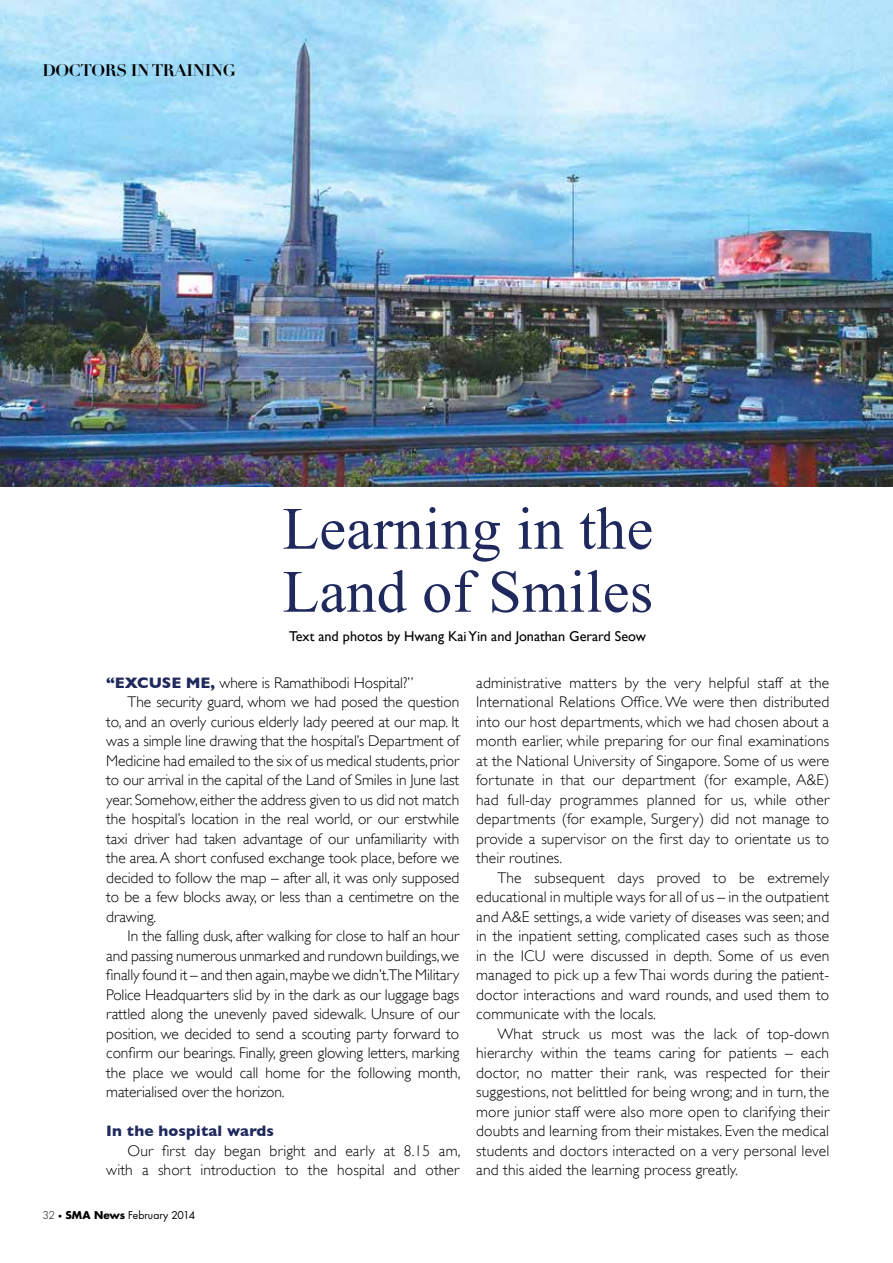
<style>
.page{position:relative;width:893px;height:1263px;background:#fff}
.page>*{position:absolute;margin:0;border:0;box-sizing:border-box;transform-origin:0 0}
.t1{font:60px/63px "Times New Roman";letter-spacing:.005em;color:#20295d}
.t2{font:700 16.5px "Didot LH";letter-spacing:-.025em;color:#000}
.t3{font:300 15.45px/19.5px "Gill Sans";letter-spacing:-.005em;color:#000;text-align:justify}
.t4{font:700 15.45px "Gill Sans";letter-spacing:.01em;color:#20295d}
.t5{font:14.25px "Gill Sans";color:#000}
.t6{font:10.5px "Futura";color:#000}
.s1{font-weight:700;color:#20295d}
.s2{font-weight:300}
.s3{font-weight:300;font-size:7.5px}
.s4{font-weight:700}
</style>
<div class="page">
<img style="left:0;top:0;width:893px;height:487px">
<p class="t2" style="left:43px;top:60px;width:195px">DOCTORS IN TRAINING</p>
<h1 class="t1" style="left:282px;top:496px;width:372px">Learning in the<br>Land of Smiles</h1>
<p class="t5" style="left:289px;top:628px;width:358px">Text and photos by Hwang Kai Yin and Jonathan Gerard Seow</p>
<p class="t3" style="left:106px;top:673px;width:309px"><span class="s1">“EXCUSE ME,</span> where is Ramathibodi Hospital?”</p>
<p class="t3" style="left:128px;top:692px;width:333px">The security guard, whom we had posed the question</p>
<p class="t3" style="left:106px;top:712px;width:354px">to, and an overly curious elderly lady peered at our map. It</p>
<p class="t3" style="left:106px;top:731px;width:354px">was a simple line drawing that the hospital’s Department of</p>
<p class="t3" style="left:106px;top:751px;width:354px">Medicine had emailed to the six of us medical students, prior</p>
<p class="t3" style="left:106px;top:770px;width:354px">to our arrival in the capital of the Land of Smiles in June last</p>
<p class="t3" style="left:106px;top:790px;width:354px">year. Somehow, either the address given to us did not match</p>
<p class="t3" style="left:106px;top:809px;width:354px">the hospital’s location in the real world, or our erstwhile</p>
<p class="t3" style="left:106px;top:829px;width:354px">taxi driver had taken advantage of our unfamiliarity with</p>
<p class="t3" style="left:106px;top:848px;width:354px">the area. A short confused exchange took place, before we</p>
<p class="t3" style="left:106px;top:868px;width:354px">decided to follow the map – after all, it was only supposed</p>
<p class="t3" style="left:106px;top:887px;width:354px">to be a few blocks away, or less than a centimetre on the</p>
<p class="t3" style="left:106px;top:907px;width:51px">drawing.</p>
<p class="t3" style="left:128px;top:926px;width:333px">In the falling dusk, after walking for close to half an hour</p>
<p class="t3" style="left:106px;top:946px;width:354px">and passing numerous unmarked and rundown buildings, we</p>
<p class="t3" style="left:106px;top:965px;width:354px">finally found it – and then again, maybe we didn’t.The Military</p>
<p class="t3" style="left:106px;top:985px;width:354px">Police Headquarters slid by in the dark as our luggage bags</p>
<p class="t3" style="left:106px;top:1004px;width:354px">rattled along the unevenly paved sidewalk. Unsure of our</p>
<p class="t3" style="left:106px;top:1024px;width:354px">position, we decided to send a scouting party forward to</p>
<p class="t3" style="left:106px;top:1043px;width:354px">confirm our bearings. Finally, green glowing letters, marking</p>
<p class="t3" style="left:106px;top:1063px;width:356px">the place we would call home for the following month,</p>
<p class="t3" style="left:106px;top:1082px;width:180px">materialised over the horizon.</p>
<p class="t4" style="left:106px;top:1122px;width:169px">In the hospital wards</p>
<p class="t3" style="left:106px;top:1141px;width:356px;text-align:right">Our first day began bright and early at 8.15 am, with a short introduction to the hospital and other</p>
<p class="t6" style="left:43px;top:1208px;width:154px"><span class="s2">32</span> <span class="s3">•</span> <span class="s4">SMA News</span> February 2014</p>
<p class="t3" style="left:476px;top:673px;width:354px">administrative matters by the very helpful staff at the International Relations Office. We were then distributed into our host departments, which we had chosen about a month earlier, while preparing for our final examinations at the National University of Singapore. Some of us were fortunate in that our department (for example, A&amp;E) had full-day programmes planned for us, while other departments (for example, Surgery) did not manage to provide a supervisor on the first day to orientate us to their routines.</p>
<p class="t3" style="left:476px;top:868px;width:354px;text-indent:21px">The subsequent days proved to be extremely educational in multiple ways for all of us – in the outpatient and A&amp;E settings, a wide variety of diseases was seen; and in the inpatient setting, complicated cases such as those in the ICU were discussed in depth. Some of us even managed to pick up a few Thai words during the patient&shy;doctor interactions and ward rounds, and used them to communicate with the locals.</p>
<p class="t3" style="left:476px;top:1024px;width:354px;text-indent:21px">What struck us most was the lack of top-down hierarchy within the teams caring for patients – each doctor, no matter their rank, was respected for their suggestions, not belittled for being wrong; and in turn, the more junior staff were also more open to clarifying their doubts and learning from their mistakes. Even the medical students and doctors interacted on a very personal level and this aided the learning process greatly.</p>
</div>
